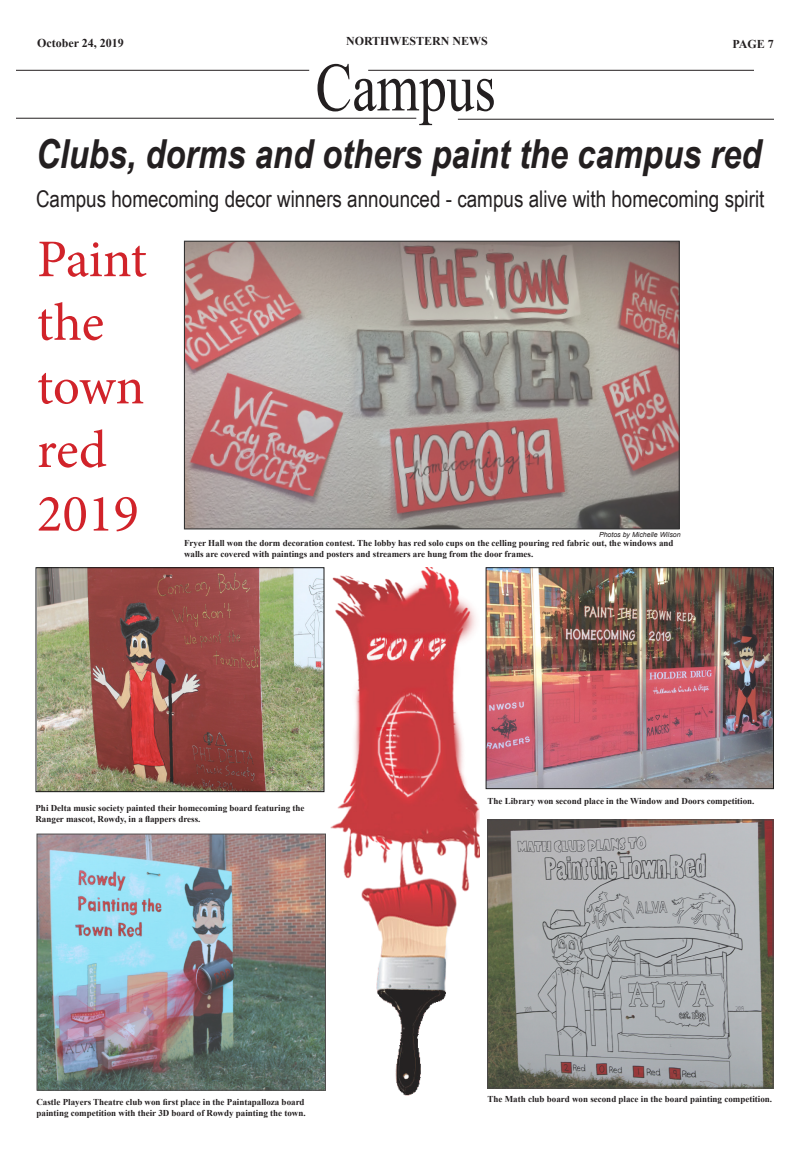
<style>
.page{position:relative;width:810px;height:1152px;background:#fff}
.page>*{position:absolute;margin:0;border:0;box-sizing:border-box;transform-origin:0 0}
.t1{font:68.8px "Times New Roman";color:#231f20;scale:.8 1}
.t2{font:53px/63.6px "Minion Pro";color:#d1232a}
.t3{font:italic 700 40px "Arial Narrow";color:#231f20}
.t4{font:23px "Arial Narrow";color:#231f20}
.t5{font:700 12px "Times New Roman";color:#231f20}
.t6{font:700 9px/10.8px "Times New Roman";color:#231f20}
.t7{font:italic 7px "Arial";color:#231f20}
</style>
<div class="page">
<img style="left:330px;top:567px;width:150px;height:529px">
<hr style="left:16px;top:70px;width:293px;height:1px;background:#231f20">
<hr style="left:368px;top:70px;width:386px;height:1px;background:#231f20">
<hr style="left:16px;top:118px;width:400px;height:1px;background:#231f20">
<hr style="left:458px;top:119px;width:316px;height:1px;background:#231f20">
<img style="left:186px;top:243px;width:492px;height:284px">
<img style="left:488px;top:569px;width:284px;height:218px">
<div style="left:486px;top:567px;width:288px;height:222px;border:1px solid #000"></div>
<img style="left:38px;top:836px;width:286px;height:253px">
<div style="left:36px;top:834px;width:290px;height:257px;border:1px solid #231f20"></div>
<img style="left:489px;top:821px;width:283px;height:266px">
<div style="left:487px;top:819px;width:287px;height:270px;border:1px solid #231f20"></div>
<img style="left:38px;top:569px;width:284px;height:221px">
<div style="left:36px;top:567px;width:288px;height:225px;border:1px solid #000"></div>
<p class="t5" style="left:37px;top:34px;width:88px">October 24, 2019</p>
<p class="t5" style="left:346px;top:32px;width:143px">NORTHWESTERN NEWS</p>
<p class="t5" style="left:733px;top:35px;width:43px">PAGE 7</p>
<p class="t1" style="left:316px;top:39px;width:227px">Campus</p>
<p class="t3" style="left:36px;top:123px;width:727px">Clubs, dorms and others paint the campus red</p>
<p class="t4" style="left:36px;top:182px;width:730px">Campus homecoming decor winners announced - campus alive with homecoming spirit</p>
<p class="t2" style="left:37px;top:228px;width:111px">Paint the town red</p>
<p class="t2" style="left:37px;top:482px;width:103px">2019</p>
<p class="t7" style="left:599px;top:530px;width:83px">Photos by Michelle Wilson</p>
<p class="t6" style="left:184px;top:537px;width:491px">Fryer Hall won the dorm decoration contest. The lobby has red solo cups on the celling pouring red fabric out, the windows and walls are covered with paintings and posters and streamers are hung from the door frames.</p>
<p class="t6" style="left:36px;top:802px;width:271px">Phi Delta music society painted their homecoming board featuring the<br>Ranger mascot, Rowdy, in a flappers dress.</p>
<p class="t6" style="left:488px;top:796px;width:268px">The Library won second place in the Window and Doors competition.</p>
<p class="t6" style="left:36px;top:1096px;width:271px">Castle Players Theatre club won first place in the Paintapalloza board painting competition with their 3D board of Rowdy painting the town.</p>
<p class="t6" style="left:488px;top:1093px;width:286px">The Math club board won second place in the board painting competition.</p>
</div>
